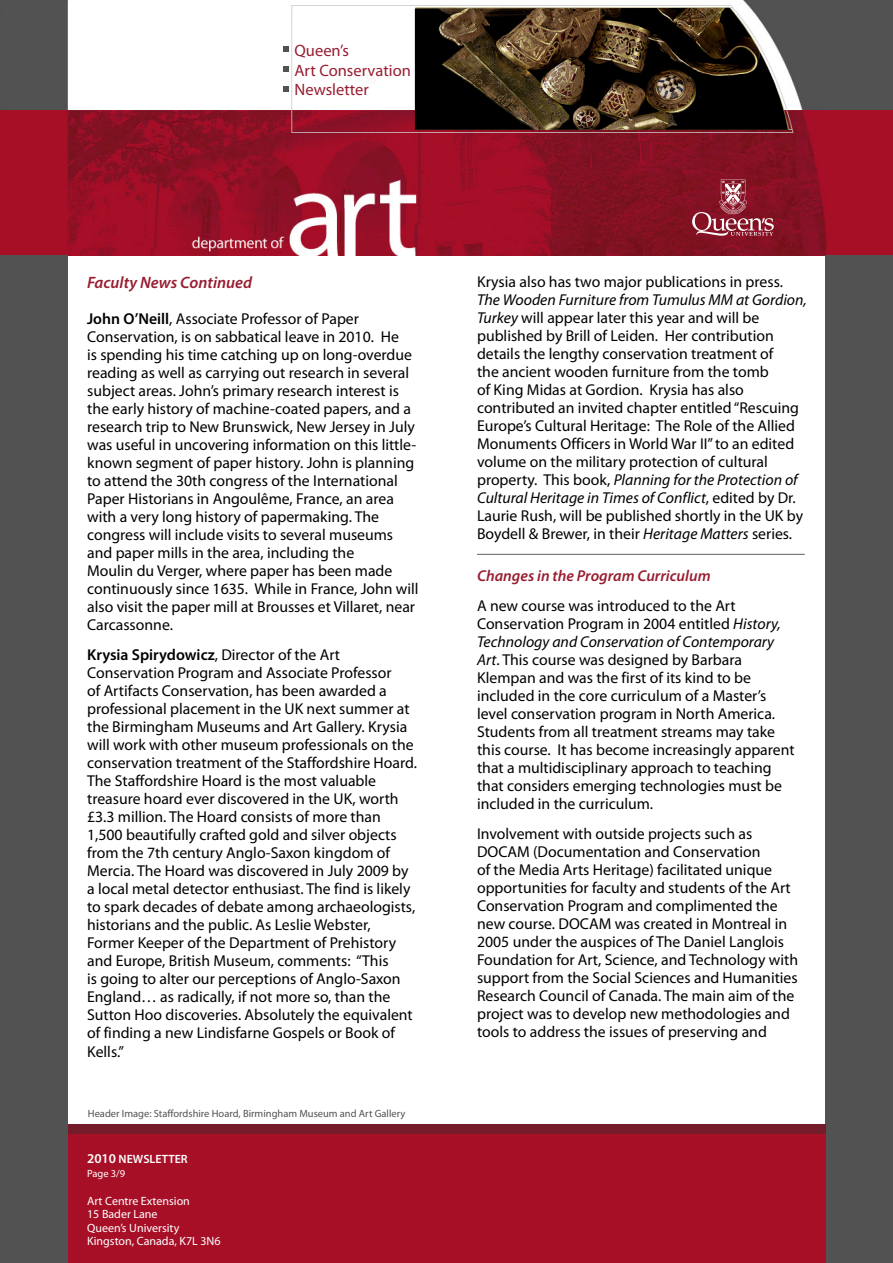
<style>
.page{position:relative;width:893px;height:1263px;background:#fff}
.page>*{position:absolute;margin:0;border:0;box-sizing:border-box;transform-origin:0 0}
.Title_2{font:16.5px "Myriad Pro";color:#981d31}
.Title_2-2{font:italic 600 16.5px "Myriad Pro";color:#981d30}
.Title_2-3{font:15.75px/18px "Myriad Pro";color:#000}
.Title_2-4{font:italic 600 15.75px "Myriad Pro";color:#981d30}
.Title_2-5{font:12px "Myriad Pro";color:#fff}
.Title_2-6{font:600 12px "Myriad Pro";color:#fff}
.Title_2-7{font:10.5px "Myriad Pro";color:#525252}
.Title_2-8{font:10.5px "Myriad Pro";color:#fff}
.s1{font-weight:600}
.s2{font-size:13.5px}
.s3{font-style:italic}
</style>
<div class="page">
<img style="left:0;top:0;width:893px;height:255px">
<img style="left:415px;top:8px;width:373px;height:122px">
<svg style="left:283px;top:46px;width:6px;height:6px"></svg>
<svg style="left:283px;top:66px;width:6px;height:6px"></svg>
<svg style="left:283px;top:86px;width:6px;height:6px"></svg>
<div style="left:826px;top:255px;width:67px;height:1008px;background:#525252"></div>
<div style="left:66px;top:1125px;width:760px;height:138px;background:#a70f26"></div>
<div style="left:66px;top:1125px;width:760px;height:9px;background:#741c2a"></div>
<svg style="left:692px;top:179px;width:82px;height:57px;background:#993948"></svg>
<div style="left:0;top:255px;width:67px;height:1008px;background:#525252"></div>
<hr style="left:477px;top:554px;width:328px;height:1px;background:#5e5d5d">
<p class="Title_2" style="left:295px;top:40px;width:56px">Queen’s</p>
<p class="Title_2" style="left:295px;top:60px;width:118px">Art Conservation</p>
<p class="Title_2" style="left:295px;top:80px;width:76px">Newsletter</p>
<p class="Title_2-2" style="left:87px;top:272px;width:166px">Faculty News Continued</p>
<p class="Title_2-3" style="left:87px;top:309px;width:333px"><span class="s1">John O’Neill</span>, Associate Professor of Paper Conservation, is on sabbatical leave in 2010. He<br>is spending his time catching up on long-overdue reading as well as carrying out research in several subject areas. John’s primary research interest is the early history of machine-coated papers, and a research trip to New Brunswick, New Jersey in July was useful in uncovering information on this little&shy;known segment of paper history. John is planning to attend the 30th congress of the International Paper Historians in Angoulême, France, an area with a very long history of papermaking. The congress will include visits to several museums and paper mills in the area, including the<br>Moulin du Verger, where paper has been made continuously since 1635. While in France, John will also visit the paper mill at Brousses et Villaret, near Carcassonne.</p>
<p class="Title_2-3" style="left:87px;top:645px;width:331px"><span class="s1">Krysia Spirydowicz</span>, Director of the Art Conservation Program and Associate Professor<br>of Artifacts Conservation, has been awarded a professional placement in the UK next summer at the Birmingham Museums and Art Gallery. Krysia will work with other museum professionals on the conservation treatment of the Staffordshire Hoard.<br>The Staffordshire Hoard is the most valuable treasure hoard ever discovered in the UK, worth £3.3 million. The Hoard consists of more than 1,500 beautifully crafted gold and silver objects from the 7th century Anglo-Saxon kingdom of Mercia. The Hoard was discovered in July 2009 by a local metal detector enthusiast. The find is likely to spark decades of debate among archaeologists, historians and the public. As Leslie Webster, Former Keeper of the Department of Prehistory and Europe, British Museum, comments: “This<br>is going to alter our perceptions of Anglo-Saxon England… as radically, if not more so, than the Sutton Hoo discoveries. Absolutely the equivalent of finding a new Lindisfarne Gospels or Book of Kells.”</p>
<p class="Title_2-7" style="left:88px;top:1107px;width:319px">Header Image: Staffordshire Hoard, Birmingham Museum and Art Gallery</p>
<p class="Title_2-6" style="left:87px;top:1151px;width:102px"><span class="s2">2010</span> NEWSLETTER</p>
<p class="Title_2-8" style="left:87px;top:1167px;width:40px">Page 3/9</p>
<p class="Title_2-5" style="left:87px;top:1193px;width:104px">Art Centre Extension</p>
<p class="Title_2-5" style="left:87px;top:1207px;width:72px">15 Bader Lane</p>
<p class="Title_2-5" style="left:87px;top:1220px;width:94px">Queen’s University</p>
<p class="Title_2-5" style="left:87px;top:1234px;width:135px">Kingston, Canada, K7L 3N6</p>
<p class="Title_2-3" style="left:477px;top:273px;width:331px">Krysia also has two major publications in press.<br><span class="s3">The Wooden Furniture from Tumulus MM at Gordion, Turkey</span> will appear later this year and will be published by Brill of Leiden. Her contribution details the lengthy conservation treatment of<br>the ancient wooden furniture from the tomb<br>of King Midas at Gordion. Krysia has also contributed an invited chapter entitled “Rescuing Europe’s Cultural Heritage: The Role of the Allied Monuments Officers in World War II” to an edited volume on the military protection of cultural property. This book, <span class="s3">Planning for the Protection of Cultural Heritage in Times of Conflict</span>, edited by Dr.<br>Laurie Rush, will be published shortly in the UK by Boydell &amp; Brewer, in their <span class="s3">Heritage Matters</span> series.</p>
<p class="Title_2-4" style="left:477px;top:566px;width:235px">Changes in the Program Curriculum</p>
<p class="Title_2-3" style="left:477px;top:597px;width:319px">A new course was introduced to the Art Conservation Program in 2004 entitled <span class="s3">History, Technology and Conservation of Contemporary Art</span>. This course was designed by Barbara Klempan and was the first of its kind to be included in the core curriculum of a Master’s level conservation program in North America.<br>Students from all treatment streams may take this course. It has become increasingly apparent that a multidisciplinary approach to teaching that considers emerging technologies must be included in the curriculum.</p>
<p class="Title_2-3" style="left:477px;top:825px;width:323px">Involvement with outside projects such as DOCAM (Documentation and Conservation<br>of the Media Arts Heritage) facilitated unique opportunities for faculty and students of the Art Conservation Program and complimented the new course. DOCAM was created in Montreal in 2005 under the auspices of The Daniel Langlois Foundation for Art, Science, and Technology with support from the Social Sciences and Humanities Research Council of Canada. The main aim of the project was to develop new methodologies and tools to address the issues of preserving and</p>
</div>
